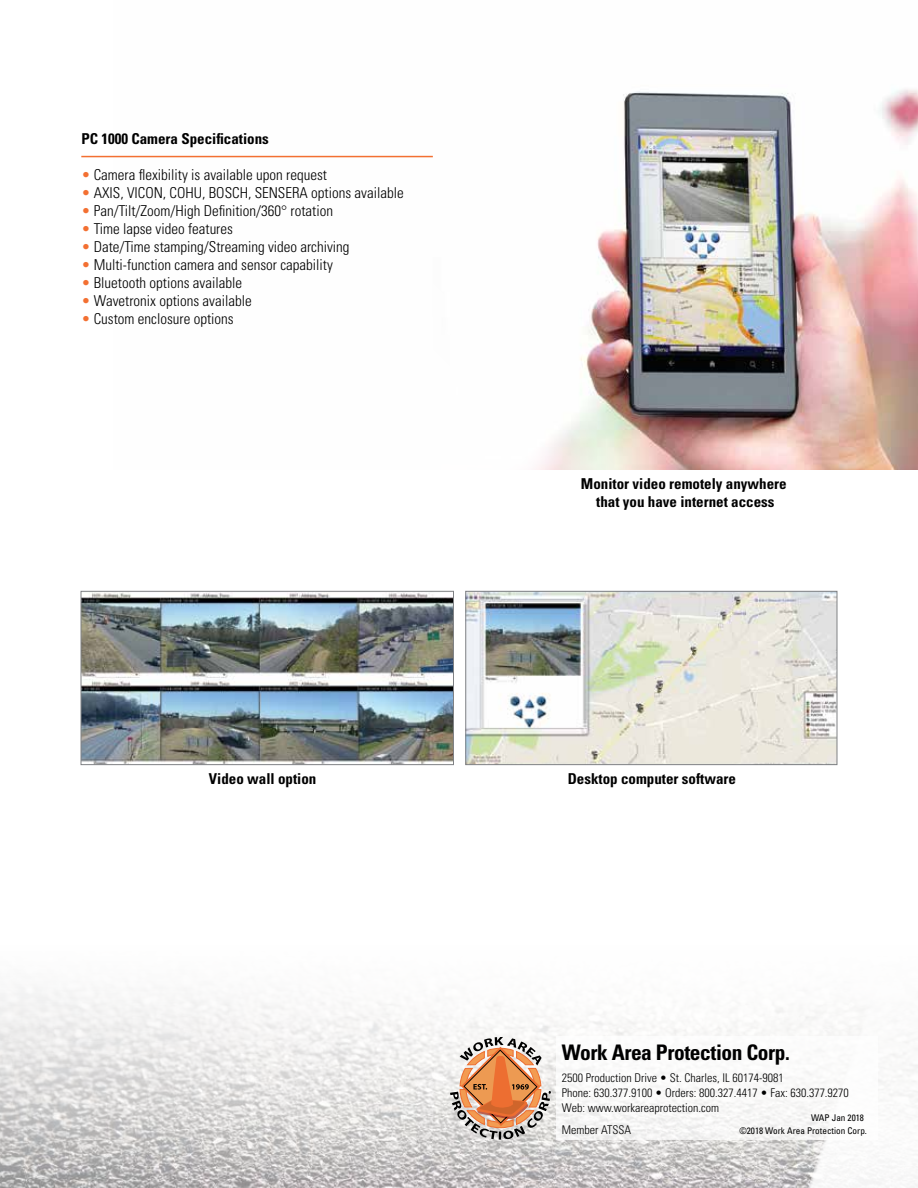
<style>
.page{position:relative;width:918px;height:1188px;background:#fff}
.page>*{position:absolute;margin:0;border:0;box-sizing:border-box;transform-origin:0 0}
.t1{font:700 condensed 21.45px "Univers LT Std";letter-spacing:-.02em;color:#000}
.t2{font:300 condensed 15px "Univers LT Std";color:#000}
.t3{font:700 condensed 15px/18px "Univers LT Std";color:#000;text-align:center}
.t4{font:300 condensed 12px/15px "Univers LT Std";color:#000}
.t5{font:condensed 9.3px/12.8px "Univers LT Std";color:#000}
.s1{color:#f37032}
</style>
<div class="page">
<img style="left:0;top:987px;width:803px;height:201px">
<svg style="left:803px;top:1008px;width:115px;height:180px"></svg>
<div style="left:556px;top:1036px;width:321px;height:103px;background:#fff"></div>
<svg style="left:450px;top:1037px;width:101px;height:103px"></svg>
<img style="left:113px;top:89px;width:805px;height:381px">
<img style="left:83px;top:593px;width:369px;height:170px">
<div style="left:81px;top:591px;width:373px;height:174px;border:1px solid #808285"></div>
<img style="left:467px;top:593px;width:368px;height:170px">
<div style="left:465px;top:591px;width:372px;height:174px;border:1px solid #808285"></div>
<hr style="left:81px;top:156px;width:352px;height:1px;background:#f37032">
<p class="t3" style="left:81px;top:129px;width:189px">PC 1000 Camera Specifications</p>
<p class="t2" style="left:81px;top:165px;width:247px"><span class="s1">•</span> Camera flexibility is available upon request</p>
<p class="t2" style="left:81px;top:183px;width:324px"><span class="s1">•</span> AXIS, VICON, COHU, BOSCH, SENSERA options available</p>
<p class="t2" style="left:81px;top:201px;width:253px"><span class="s1">•</span> Pan/Tilt/Zoom/High Definition/360° rotation</p>
<p class="t2" style="left:81px;top:219px;width:153px"><span class="s1">•</span> Time lapse video features</p>
<p class="t2" style="left:81px;top:237px;width:270px"><span class="s1">•</span> Date/Time stamping/Streaming video archiving</p>
<p class="t2" style="left:81px;top:255px;width:253px"><span class="s1">•</span> Multi-function camera and sensor capability</p>
<p class="t2" style="left:81px;top:273px;width:162px"><span class="s1">•</span> Bluetooth options available</p>
<p class="t2" style="left:81px;top:291px;width:172px"><span class="s1">•</span> Wavetronix options available</p>
<p class="t2" style="left:81px;top:309px;width:154px"><span class="s1">•</span> Custom enclosure options</p>
<p class="t3" style="left:581px;top:475px;width:207px">Monitor video remotely anywhere that you have internet access</p>
<p class="t3" style="left:209px;top:770px;width:109px">Video wall option</p>
<p class="t3" style="left:568px;top:770px;width:170px">Desktop computer software</p>
<h1 class="t1" style="left:562px;top:1039px;width:229px">Work Area Protection Corp.</h1>
<p class="t4" style="left:562px;top:1070px;width:288px">2500 Production Drive • St. Charles, IL 60174-9081<br>Phone: 630.377.9100 • Orders: 800.327.4417 • Fax: 630.377.9270<br>Web: www.workareaprotection.com</p>
<p class="t4" style="left:562px;top:1122px;width:71px">Member ATSSA</p>
<p class="t5" style="left:739px;top:1111px;width:129px;text-indent:72px">WAP Jan 2018 ©2018 Work Area Protection Corp.</p>
</div>
